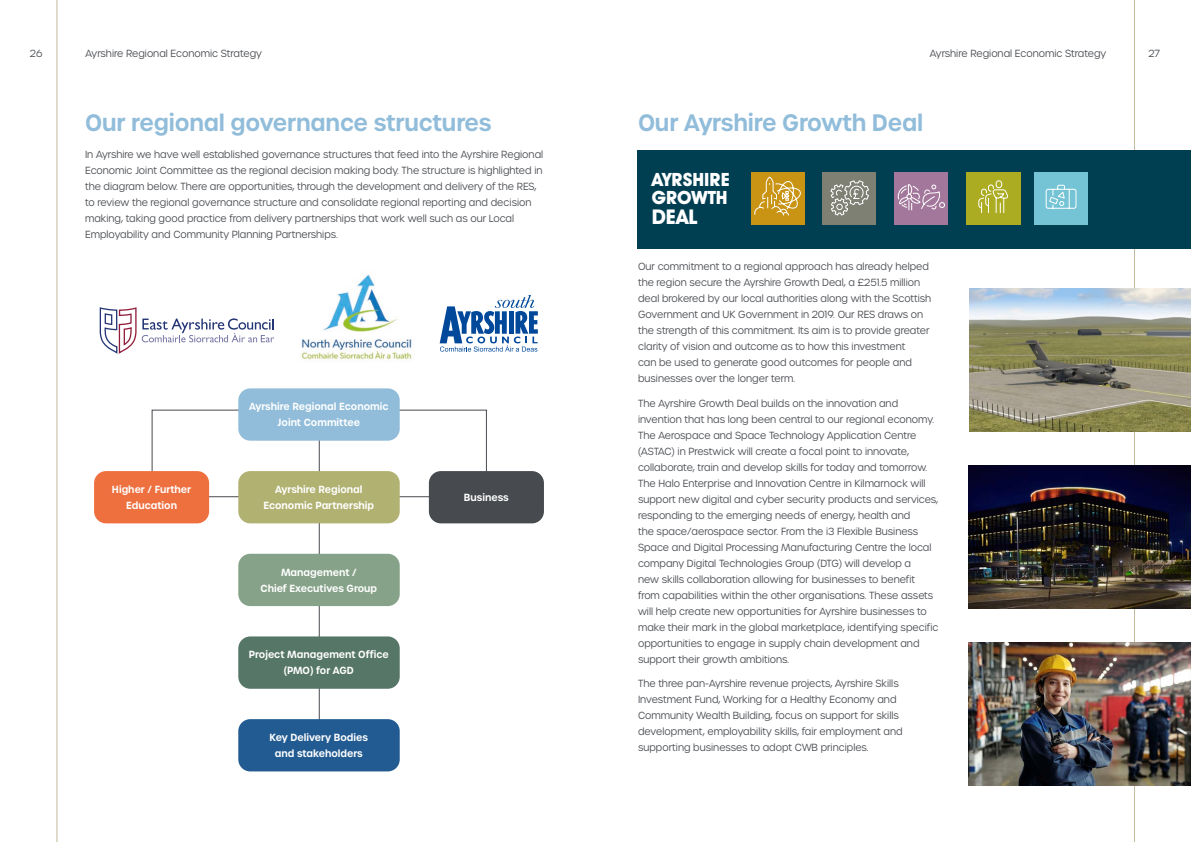
<style>
.page{position:relative;width:1191px;height:842px;background:#fff}
.page>*{position:absolute;margin:0;border:0;box-sizing:border-box;transform-origin:0 0}
.Subheads{font:600 23px "Urbane";letter-spacing:-.01em;color:#91bdda;scale:.95 1}
.t1{font:700 20.4px "Avant Garde IT Cby BT";color:#fff}
.t2{font:700 18.4px/18.1px "Avant Garde IT Cby BT";color:#fff}
.Body{font:300 10px/16px "Urbane";color:#474a4f;scale:.95 1}
.Body-2{font:600 10px/16px "Urbane";color:#fff;text-align:center;scale:.95 1}
</style>
<div class="page">
<svg style="left:100px;top:307px;width:174px;height:47px"></svg>
<img style="left:301px;top:274px;width:111px;height:88px">
<svg style="left:439px;top:295px;width:99px;height:57px"></svg>
<hr style="left:57px;top:0;width:1px;height:842px;background:#c1b99b">
<hr style="left:1134px;top:0;width:1px;height:842px;background:#c1b99b">
<hr style="left:319px;top:420px;width:1px;height:316px;background:#474a4f">
<div style="left:152px;top:410px;width:335px;height:87px;border:1px solid #474a4f"></div>
<div style="left:238px;top:388px;width:162px;height:53px;background:#91bdda;border-radius:12px"></div>
<div style="left:238px;top:471px;width:162px;height:52px;background:#b1b272;border-radius:12px"></div>
<div style="left:94px;top:471px;width:115px;height:52px;background:#ee703f;border-radius:12px"></div>
<div style="left:429px;top:471px;width:115px;height:52px;background:#474a4f;border-radius:12px"></div>
<div style="left:238px;top:554px;width:162px;height:52px;background:#86a288;border-radius:12px"></div>
<div style="left:238px;top:636px;width:162px;height:53px;background:#567667;border-radius:12px"></div>
<div style="left:238px;top:719px;width:162px;height:52px;background:#225b91;border-radius:12px"></div>
<div style="left:638px;top:150px;width:553px;height:99px;background:#003e52"></div>
<div style="left:750px;top:172px;width:54px;height:53px;background:#c99314"></div>
<div style="left:822px;top:172px;width:54px;height:53px;background:#7e8074"></div>
<div style="left:894px;top:172px;width:54px;height:53px;background:#a3779b"></div>
<div style="left:966px;top:172px;width:54px;height:53px;background:#abac22"></div>
<div style="left:1034px;top:172px;width:54px;height:53px;background:#74c4d6"></div>
<svg style="left:830px;top:180px;width:39px;height:36px"></svg>
<svg style="left:898px;top:184px;width:47px;height:27px"></svg>
<svg style="left:978px;top:180px;width:30px;height:34px"></svg>
<svg style="left:1045px;top:184px;width:32px;height:25px"></svg>
<svg style="left:754px;top:176px;width:47px;height:40px"></svg>
<img style="left:969px;top:288px;width:222px;height:143px">
<img style="left:969px;top:465px;width:222px;height:143px">
<img style="left:969px;top:642px;width:222px;height:143px">
<p class="Body" style="left:30px;top:45px;width:15px">26</p>
<p class="Body" style="left:86px;top:45px;width:187px">Ayrshire Regional Economic Strategy</p>
<p class="Body" style="left:930px;top:45px;width:187px">Ayrshire Regional Economic Strategy</p>
<p class="Body" style="left:1148px;top:45px;width:14px">27</p>
<p class="Subheads" style="left:85px;top:107px;width:429px">Our regional governance structures</p>
<p class="Body" style="left:85px;top:147px;width:484px">In Ayrshire we have well established governance structures that feed into the Ayrshire Regional Economic Joint Committee as the regional decision making body. The structure is highlighted in the diagram below. There are opportunities, through the development and delivery of the RES, to review the regional governance structure and consolidate regional reporting and decision making, taking good practice from delivery partnerships that work well such as our Local Employability and Community Planning Partnerships.</p>
<p class="Body-2" style="left:249px;top:399px;width:148px">Ayrshire Regional Economic<br>Joint Committee</p>
<p class="Body-2" style="left:112px;top:481px;width:85px">Higher / Further<br>Education</p>
<p class="Body-2" style="left:263px;top:481px;width:118px">Ayrshire Regional<br>Economic Partnership</p>
<p class="Body-2" style="left:464px;top:489px;width:49px">Business</p>
<p class="Body-2" style="left:260px;top:564px;width:124px">Management /<br>Chief Executives Group</p>
<p class="Body-2" style="left:249px;top:647px;width:149px">Project Management Office (PMO) for AGD</p>
<p class="Body-2" style="left:270px;top:729px;width:105px">Key Delivery Bodies and stakeholders</p>
<p class="Subheads" style="left:638px;top:107px;width:302px">Our Ayrshire Growth Deal</p>
<p class="t2" style="left:651px;top:170px;width:80px">AYRSHIRE<br>GROWTH</p>
<p class="t1" style="left:651px;top:204px;width:47px">DEAL</p>
<p class="Body" style="left:638px;top:259px;width:310px">Our commitment to a regional approach has already helped the region secure the Ayrshire Growth Deal, a £251.5 million deal brokered by our local authorities along with the Scottish Government and UK Government in 2019. Our RES draws on the strength of this commitment. Its aim is to provide greater clarity of vision and outcome as to how this investment<br>can be used to generate good outcomes for people and businesses over the longer term.</p>
<p class="Body" style="left:638px;top:395px;width:318px">The Ayrshire Growth Deal builds on the innovation and invention that has long been central to our regional economy.<br>The Aerospace and Space Technology Application Centre (ASTAC) in Prestwick will create a focal point to innovate, collaborate, train and develop skills for today and tomorrow.<br>The Halo Enterprise and Innovation Centre in Kilmarnock will support new digital and cyber security products and services, responding to the emerging needs of energy, health and<br>the space/aerospace sector. From the i3 Flexible Business Space and Digital Processing Manufacturing Centre the local company Digital Technologies Group (DTG) will develop a<br>new skills collaboration allowing for businesses to benefit from capabilities within the other organisations. These assets will help create new opportunities for Ayrshire businesses to make their mark in the global marketplace, identifying specific opportunities to engage in supply chain development and support their growth ambitions.</p>
<p class="Body" style="left:638px;top:676px;width:280px">The three pan-Ayrshire revenue projects, Ayrshire Skills Investment Fund, Working for a Healthy Economy and Community Wealth Building, focus on support for skills development, employability skills, fair employment and supporting businesses to adopt CWB principles.</p>
</div>
